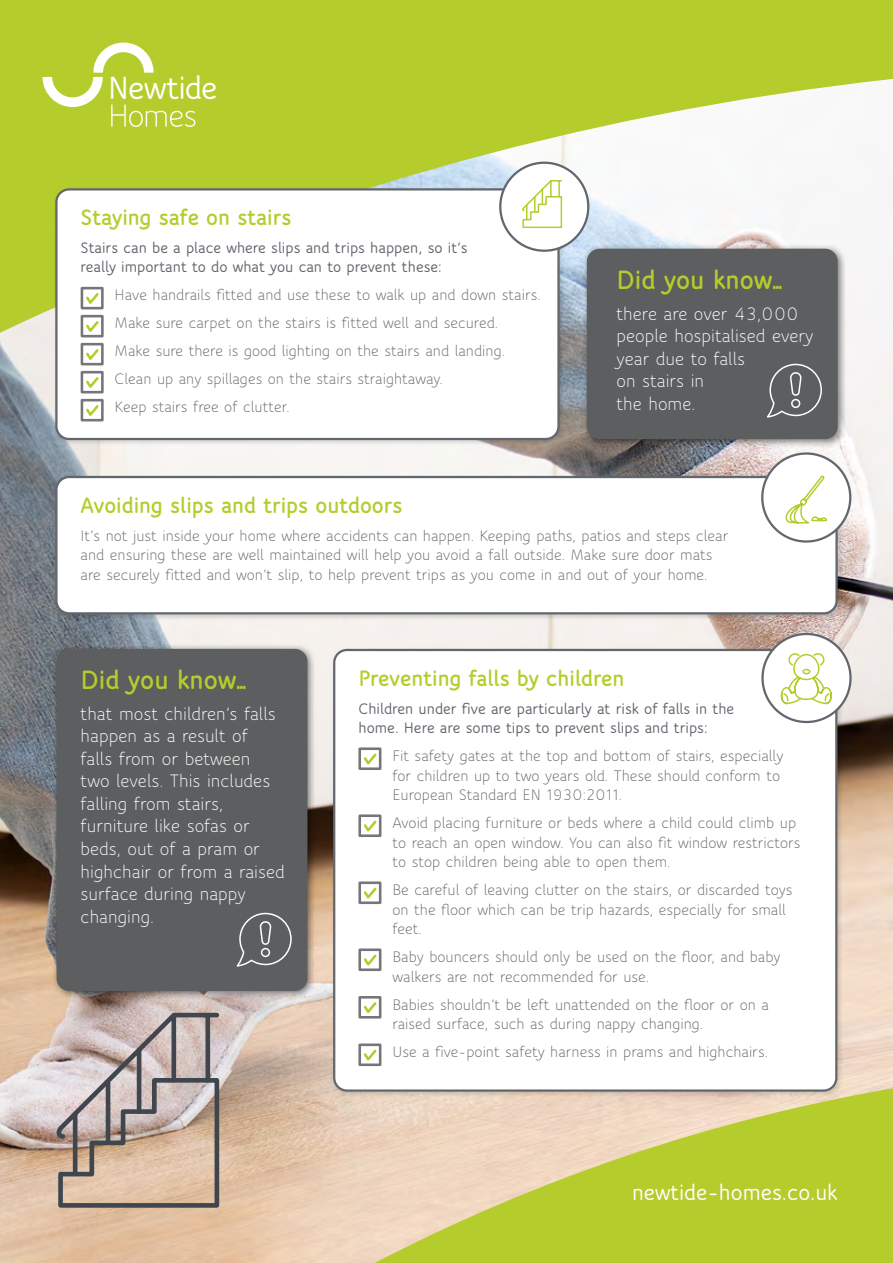
<style>
.page{position:relative;width:893px;height:1263px;background:#b5cc2d}
.page>*{position:absolute;margin:0;border:0;box-sizing:border-box;transform-origin:0 0}
.t1{font:700 34.8px "Speak";letter-spacing:-.025em;color:#fff}
.t2{font:800 28.5px "Speak OT";color:#b5cc2d}
.t3{font:800 24px "Speak OT";color:#b5cc2d}
.t4{font:700 24px "Speak Pro";color:#fff}
.t5{font:19.5px/22.5px "Speak OT";color:#fff}
.t6{font:16.5px/19.5px "Speak OT";color:#62666d}
.t7{font:700 16.5px/19.5px "Speak OT";color:#62666d}
</style>
<div class="page">
<img style="left:0;top:79px;width:893px;height:1184px">
<svg style="left:43px;top:43px;width:152px;height:84px"></svg>
<div style="left:54px;top:187px;width:512px;height:259px;background:#000;opacity:.14"></div>
<div style="left:56px;top:189px;width:502px;height:250px;background:#fff;border-radius:13px"></div>
<div style="left:55px;top:188px;width:505px;height:252px;border:2px solid #62666d;border-radius:13px"></div>
<div style="left:54px;top:475px;width:789px;height:145px;background:#000;opacity:.14"></div>
<div style="left:56px;top:477px;width:781px;height:136px;background:#fff;border-radius:13px"></div>
<div style="left:55px;top:476px;width:783px;height:138px;border:2px solid #62666d;border-radius:13px"></div>
<div style="left:331px;top:648px;width:512px;height:449px;background:#000;opacity:.14"></div>
<div style="left:334px;top:650px;width:502px;height:440px;background:#fff;border-radius:13px"></div>
<div style="left:333px;top:649px;width:504px;height:443px;border:2px solid #62666d;border-radius:13px"></div>
<div style="left:762px;top:453px;width:88px;height:88px;background:#fff;border-radius:50%"></div>
<div style="left:762px;top:634px;width:88px;height:88px;background:#fff;border-radius:50%"></div>
<div style="left:761px;top:633px;width:91px;height:90px;border:2px solid #62666d;border-radius:50%"></div>
<div style="left:81px;top:287px;width:23px;height:22px;border:3px solid #757679"></div>
<svg style="left:84px;top:291px;width:17px;height:16px"></svg>
<div style="left:81px;top:315px;width:23px;height:22px;border:3px solid #757679"></div>
<svg style="left:84px;top:319px;width:17px;height:16px"></svg>
<div style="left:81px;top:343px;width:23px;height:22px;border:3px solid #757679"></div>
<svg style="left:84px;top:347px;width:17px;height:16px"></svg>
<div style="left:81px;top:371px;width:23px;height:22px;border:3px solid #757679"></div>
<svg style="left:84px;top:375px;width:17px;height:16px"></svg>
<div style="left:81px;top:399px;width:23px;height:22px;border:3px solid #757679"></div>
<svg style="left:84px;top:403px;width:17px;height:16px"></svg>
<div style="left:358px;top:747px;width:23px;height:23px;border:3px solid #757679"></div>
<svg style="left:362px;top:751px;width:17px;height:17px"></svg>
<div style="left:358px;top:814px;width:23px;height:23px;border:3px solid #757679"></div>
<svg style="left:362px;top:818px;width:17px;height:17px"></svg>
<div style="left:358px;top:881px;width:23px;height:23px;border:3px solid #757679"></div>
<svg style="left:362px;top:885px;width:17px;height:17px"></svg>
<div style="left:358px;top:948px;width:23px;height:23px;border:3px solid #757679"></div>
<svg style="left:362px;top:952px;width:17px;height:17px"></svg>
<div style="left:358px;top:996px;width:23px;height:22px;border:3px solid #757679"></div>
<svg style="left:362px;top:1000px;width:17px;height:16px"></svg>
<div style="left:358px;top:1043px;width:23px;height:23px;border:3px solid #757679"></div>
<svg style="left:362px;top:1047px;width:17px;height:17px"></svg>
<div style="left:581px;top:244px;width:266px;height:204px;background:#000;opacity:.5"></div>
<div style="left:587px;top:249px;width:251px;height:190px;background:#5c5e5f;border-radius:13px"></div>
<div style="left:51px;top:644px;width:266px;height:356px;background:#000;opacity:.5"></div>
<div style="left:57px;top:649px;width:250px;height:342px;background:#5c5e5f;border-radius:13px"></div>
<svg style="left:235px;top:913px;width:58px;height:346px"></svg>
<div style="left:500px;top:163px;width:88px;height:88px;background:#fff;border-radius:50%"></div>
<div style="left:499px;top:162px;width:90px;height:90px;border:2px solid #62666d;border-radius:50%"></div>
<svg style="left:522px;top:180px;width:41px;height:49px"></svg>
<svg style="left:55px;top:1010px;width:166px;height:200px;background:#beada3"></svg>
<svg style="left:765px;top:364px;width:68px;height:346px"></svg>
<h1 class="t1" style="left:108px;top:68px;width:111px">Newtide</h1>
<h3 class="t3" style="left:81px;top:203px;width:212px">Staying safe on stairs</h3>
<p class="t7" style="left:81px;top:238px;width:388px">Stairs can be a place where slips and trips happen, so it’s really important to do what you can to prevent these:</p>
<p class="t6" style="left:115px;top:281px;width:427px;line-height:28px">Have handrails fitted and use these to walk up and down stairs.<br>Make sure carpet on the stairs is fitted well and secured.<br>Make sure there is good lighting on the stairs and landing.<br>Clean up any spillages on the stairs straightaway.<br>Keep stairs free of clutter.</p>
<h2 class="t2" style="left:617px;top:263px;width:169px">Did you know…</h2>
<p class="t5" style="left:617px;top:302px;width:198px">there are over 43,000 people hospitalised every year due to falls<br>on stairs in<br>the home.</p>
<h3 class="t3" style="left:81px;top:491px;width:323px">Avoiding slips and trips outdoors</h3>
<p class="t6" style="left:81px;top:525px;width:649px">It’s not just inside your home where accidents can happen. Keeping paths, patios and steps clear and ensuring these are well maintained will help you avoid a fall outside. Make sure door mats are securely fitted and won’t slip, to help prevent trips as you come in and out of your home.</p>
<h2 class="t2" style="left:81px;top:663px;width:169px">Did you know…</h2>
<p class="t5" style="left:81px;top:702px;width:206px">that most children’s falls happen as a result of<br>falls from or between<br>two levels. This includes falling from stairs, furniture like sofas or beds, out of a pram or highchair or from a raised surface during nappy changing.</p>
<h3 class="t3" style="left:358px;top:664px;width:268px">Preventing falls by children</h3>
<p class="t7" style="left:358px;top:698px;width:377px">Children under five are particularly at risk of falls in the home. Here are some tips to prevent slips and trips:</p>
<p class="t6" style="left:392px;top:746px;width:392px">Fit safety gates at the top and bottom of stairs, especially for children up to two years old. These should conform to<br>European Standard EN 1930:2011.</p>
<p class="t6" style="left:392px;top:813px;width:410px">Avoid placing furniture or beds where a child could climb up to reach an open window. You can also fit window restrictors to stop children being able to open them.</p>
<p class="t6" style="left:392px;top:880px;width:401px">Be careful of leaving clutter on the stairs, or discarded toys on the floor which can be trip hazards, especially for small feet.</p>
<p class="t6" style="left:392px;top:947px;width:390px">Baby bouncers should only be used on the floor, and baby walkers are not recommended for use.</p>
<p class="t6" style="left:392px;top:994px;width:378px">Babies shouldn’t be left unattended on the floor or on a raised surface, such as during nappy changing.</p>
<p class="t6" style="left:392px;top:1042px;width:377px">Use a five-point safety harness in prams and highchairs.</p>
<h3 class="t4" style="left:632px;top:1178px;width:207px">newtide-homes.co.uk</h3>
</div>
